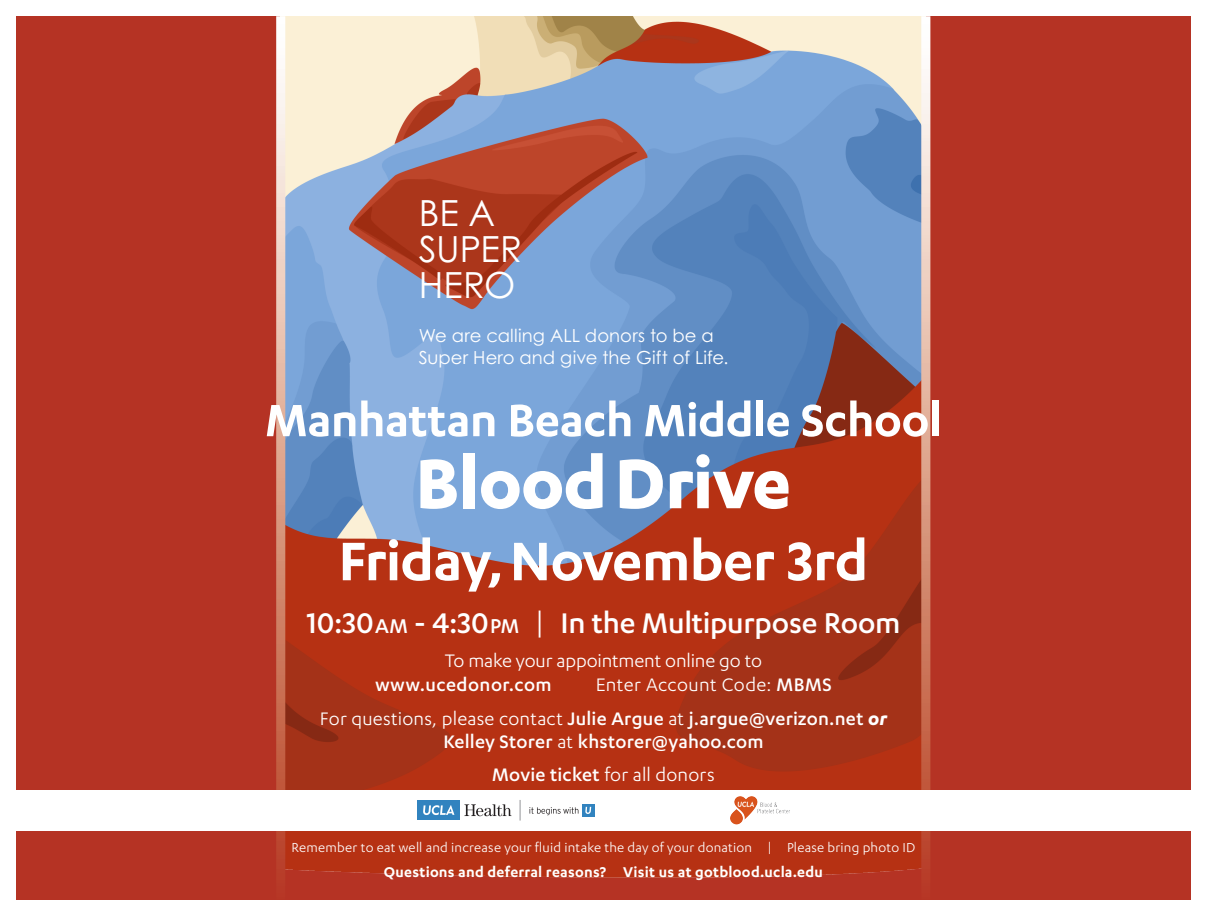
<style>
.page{position:relative;width:1207px;height:916px;background:#fff}
.page>*{position:absolute;margin:0;border:0;box-sizing:border-box;transform-origin:0 0}
.t1{font:700 81px "Karbon";letter-spacing:-.015em;color:#fff}
.t2{font:600 63px "Karbon";letter-spacing:-.015em;color:#fff}
.t3{font:600 52.5px "Karbon";letter-spacing:-.01em;color:#fff}
.t4{font:36px/36px "Century Gothic";color:#fff}
.t5{font:500 33px "Karbon";letter-spacing:-.005em;color:#fff}
.t6{font:21px/33.8px "Karbon";letter-spacing:.015em;color:#fff}
.t7{font:500 21px/33.8px "Karbon";letter-spacing:.015em;color:#fff;text-align:center}
.t8{font:21px "Karbon";letter-spacing:-.005em;color:#fff}
.t9{font:18px/22.5px "Century Gothic";letter-spacing:.005em;color:#fff}
.t10{font:600 16.5px "Karbon";letter-spacing:.015em;color:#fff}
.t11{font:15px "Karbon";letter-spacing:.015em;color:#fff}
.s1{font-size:23.1px}
.s2{font-weight:400}
.s3{font-weight:500}
.s4{font-weight:700;font-style:italic}
</style>
<div class="page">
<div style="left:16px;top:16px;width:1174px;height:884px;background:#b53324"></div>
<img style="left:285px;top:16px;width:636px;height:862px">
<svg style="left:276px;top:16px;width:9px;height:857px;background:#dfa896"></svg>
<svg style="left:921px;top:16px;width:9px;height:857px;background:#dda997"></svg>
<div style="left:0;top:790px;width:1206px;height:40px;background:#fff"></div>
<svg style="left:529px;top:807px;width:49px;height:8px"></svg>
<div style="left:582px;top:804px;width:12px;height:12px;background:#3183bf"></div>
<svg style="left:585px;top:807px;width:6px;height:7px"></svg>
<div style="left:417px;top:800px;width:43px;height:20px;background:#3183bf"></div>
<svg style="left:423px;top:805px;width:31px;height:10px"></svg>
<svg style="left:464px;top:804px;width:47px;height:12px"></svg>
<svg style="left:520px;top:800px;width:1px;height:20px"></svg>
<img style="left:734px;top:796px;width:17px;height:23px">
<h3 class="t4" style="left:418px;top:195px;width:105px">BE A<br>SUPER<br>HERO</h3>
<p class="t9" style="left:418px;top:324px;width:311px">We are calling ALL donors to be a<br>Super Hero and give the Gift of Life.</p>
<h3 class="t3" style="left:265px;top:391px;width:678px">Manhattan Beach Middle School</h3>
<h1 class="t1" style="left:415px;top:437px;width:377px">Blood Drive</h1>
<h2 class="t2" style="left:338px;top:525px;width:531px">Friday, November 3rd</h2>
<h3 class="t5" style="left:306px;top:604px;width:595px">10:30 <span class="s1">AM</span> - 4:30 <span class="s1">PM</span> <span class="s2">|</span> In the Multipurpose Room</h3>
<h3 class="t8" style="left:445px;top:648px;width:319px">To make your appointment online go to</h3>
<h3 class="t7" style="left:375px;top:667px;width:178px">www.ucedonor.com</h3>
<h3 class="t6" style="left:320px;top:667px;width:569px;text-indent:276px">Enter Account Code: <span class="s3">MBMS<br></span>For questions, please contact <span class="s3">Julie Argue</span> at <span class="s3">j.argue@verizon.net</span> <span class="s4">or</span></h3>
<h3 class="t7" style="left:443px;top:723px;width:322px">Kelley Storer <span class="s2">at</span> khstorer@yahoo.com<br>Movie ticket <span class="s2">for all donors</span></h3>
<p class="t11" style="left:291px;top:839px;width:625px">Remember to eat well and increase your fluid intake the day of your donation | Please bring photo ID</p>
<p class="t10" style="left:384px;top:862px;width:441px">Questions and deferral reasons? Visit us at gotblood.ucla.edu</p>
</div>
